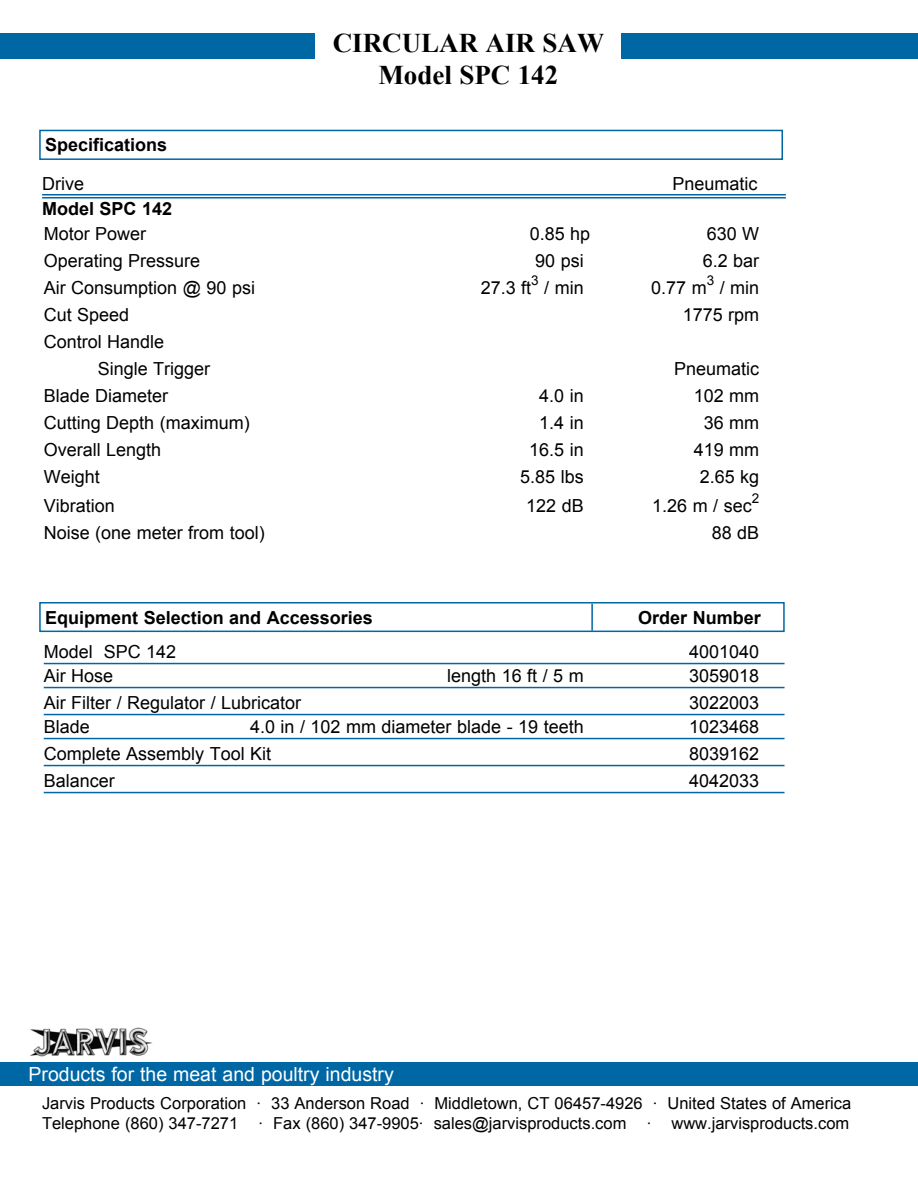
<style>
.page{position:relative;width:918px;height:1188px;background:#fff}
.page>*{position:absolute;margin:0;border:0;box-sizing:border-box;transform-origin:0 0}
.t1{font:700 27px/32.4px "Times New Roman";color:#000;text-align:center}
.t2{font:19.5px "Arial";color:#fff}
.t3{font:18px/27px "Arial";color:#000}
.t4{font:700 18px "Arial";color:#000}
.t5{font:16.5px/19.8px "Arial";color:#000}
.t6{font:13.5px "Arial";color:#000}
</style>
<div class="page">
<hr style="left:44px;top:663px;width:741px;height:1px;background:#0067a5">
<hr style="left:44px;top:687px;width:741px;height:1px;background:#0067a5">
<hr style="left:44px;top:714px;width:741px;height:1px;background:#0067a5">
<hr style="left:44px;top:738px;width:741px;height:1px;background:#0067a5">
<hr style="left:44px;top:765px;width:741px;height:1px;background:#0067a5">
<hr style="left:44px;top:792px;width:741px;height:1px;background:#0067a5">
<div style="left:0;top:34px;width:918px;height:25px;background:#0067a5"></div>
<div style="left:39px;top:130px;width:744px;height:30px;border:2px solid #0067a5"></div>
<hr style="left:42px;top:194px;width:744px;height:2px;background:#0067a5">
<hr style="left:42px;top:197px;width:744px;height:2px;background:#0067a5">
<div style="left:0;top:1062px;width:918px;height:23px;background:#0067a5"></div>
<div style="left:316px;top:32px;width:305px;height:66px;background:#fff"></div>
<div style="left:39px;top:602px;width:746px;height:30px;border:2px solid #0067a5"></div>
<hr style="left:591px;top:604px;width:2px;height:27px;background:#0067a5">
<img style="left:30px;top:1027px;width:122px;height:30px">
<h1 class="t1" style="left:333px;top:26px;width:273px">CIRCULAR AIR SAW<br>Model SPC 142</h1>
<p class="t4" style="left:45px;top:133px;width:124px">Specifications</p>
<p class="t3" style="left:42px;top:170px;width:43px">Drive</p>
<p class="t3" style="left:673px;top:170px;width:87px">Pneumatic</p>
<p class="t4" style="left:42px;top:197px;width:132px">Model SPC 142</p>
<p class="t3" style="left:44px;top:221px;width:104px">Motor Power</p>
<p class="t3" style="left:530px;top:221px;width:62px">0.85 hp</p>
<p class="t3" style="left:707px;top:221px;width:54px">630 W</p>
<p class="t3" style="left:44px;top:248px;width:158px">Operating Pressure</p>
<p class="t3" style="left:535px;top:248px;width:50px">90 psi</p>
<p class="t3" style="left:703px;top:248px;width:58px">6.2 bar</p>
<p class="t3" style="left:44px;top:275px;width:213px">Air Consumption @ 90 psi</p>
<p class="t3" style="left:481px;top:275px;width:52px">27.3 ft</p>
<p class="t6" style="left:531px;top:272px;width:9px">3</p>
<p class="t6" style="left:707px;top:272px;width:9px">3</p>
<p class="t3" style="left:544px;top:275px;width:41px">/ min</p>
<p class="t3" style="left:651px;top:275px;width:57px">0.77 m</p>
<p class="t3" style="left:720px;top:275px;width:41px">/ min</p>
<p class="t3" style="left:44px;top:302px;width:87px">Cut Speed</p>
<p class="t3" style="left:683px;top:302px;width:78px">1775 rpm</p>
<p class="t3" style="left:98px;top:329px;width:114px;text-indent:-54px">Control Handle<br>Single Trigger</p>
<p class="t3" style="left:674px;top:356px;width:87px">Pneumatic</p>
<p class="t3" style="left:44px;top:383px;width:126px">Blade Diameter</p>
<p class="t3" style="left:539px;top:383px;width:46px">4.0 in</p>
<p class="t3" style="left:694px;top:383px;width:67px">102 mm</p>
<p class="t3" style="left:44px;top:410px;width:208px">Cutting Depth (maximum)</p>
<p class="t3" style="left:539px;top:410px;width:46px">1.4 in</p>
<p class="t3" style="left:704px;top:410px;width:57px">36 mm</p>
<p class="t3" style="left:44px;top:437px;width:119px">Overall Length</p>
<p class="t3" style="left:529px;top:437px;width:56px">16.5 in</p>
<p class="t3" style="left:694px;top:437px;width:67px">419 mm</p>
<p class="t3" style="left:44px;top:464px;width:58px">Weight</p>
<p class="t3" style="left:520px;top:464px;width:65px">5.85 lbs</p>
<p class="t3" style="left:700px;top:464px;width:61px">2.65 kg</p>
<p class="t3" style="left:44px;top:492px;width:73px">Vibration</p>
<p class="t3" style="left:526px;top:492px;width:59px">122 dB</p>
<p class="t3" style="left:652px;top:492px;width:101px">1.26 m / sec</p>
<p class="t6" style="left:752px;top:489px;width:9px">2</p>
<p class="t3" style="left:44px;top:519px;width:223px">Noise (one meter from tool)</p>
<p class="t3" style="left:712px;top:519px;width:49px">88 dB</p>
<p class="t4" style="left:45px;top:605px;width:329px">Equipment Selection and Accessories</p>
<p class="t4" style="left:638px;top:605px;width:124px">Order Number</p>
<p class="t3" style="left:44px;top:639px;width:134px">Model SPC 142</p>
<p class="t3" style="left:689px;top:639px;width:72px">4001040</p>
<p class="t3" style="left:44px;top:663px;width:71px">Air Hose</p>
<p class="t3" style="left:447px;top:663px;width:138px">length 16 ft / 5 m</p>
<p class="t3" style="left:689px;top:663px;width:72px">3059018</p>
<p class="t3" style="left:44px;top:690px;width:259px">Air Filter / Regulator / Lubricator</p>
<p class="t3" style="left:689px;top:690px;width:72px">3022003</p>
<p class="t3" style="left:44px;top:714px;width:48px">Blade</p>
<p class="t3" style="left:250px;top:714px;width:335px">4.0 in / 102 mm diameter blade - 19 teeth</p>
<p class="t3" style="left:689px;top:714px;width:72px">1023468</p>
<p class="t3" style="left:44px;top:741px;width:229px">Complete Assembly Tool Kit</p>
<p class="t3" style="left:689px;top:741px;width:72px">8039162</p>
<p class="t3" style="left:44px;top:768px;width:73px">Balancer</p>
<p class="t3" style="left:689px;top:768px;width:72px">4042033</p>
<p class="t2" style="left:28px;top:1061px;width:367px">Products for the meat and poultry industry</p>
<p class="t5" style="left:42px;top:1094px;width:811px">Jarvis Products Corporation · 33 Anderson Road · Middletown, CT 06457-4926 · United States of America<br>Telephone (860) 347-7271 · Fax (860) 347-9905· sales@jarvisproducts.com · www.jarvisproducts.com</p>
</div>
